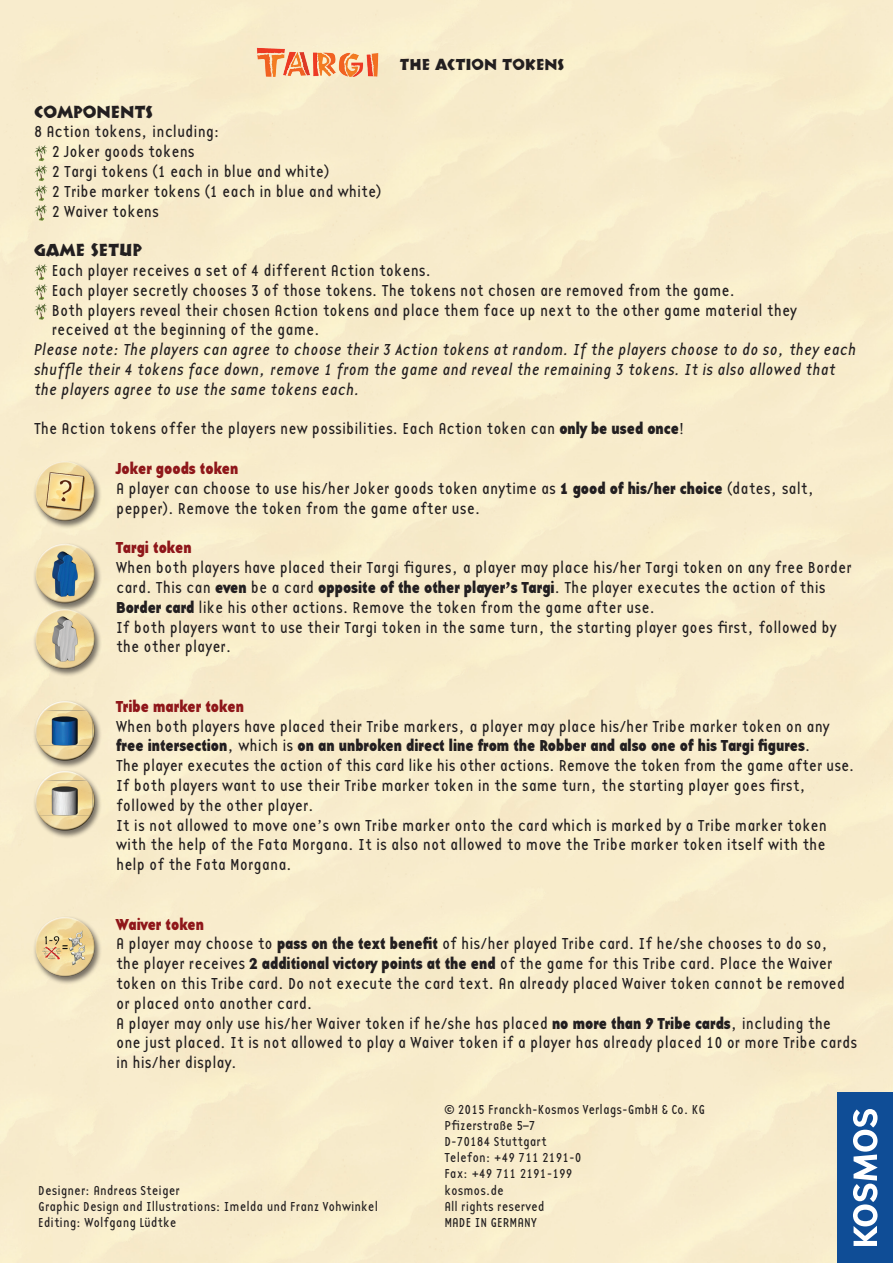
<style>
.page{position:relative;width:893px;height:1263px;background:#f8eccc}
.page>*{position:absolute;margin:0;border:0;box-sizing:border-box;transform-origin:0 0}
.t1{font:16.5px/19.8px "Base Twelve Sans";color:#231f20}
.t2{font:16.5px/19.8px "Base Twelve Sans I";color:#231f20}
.t3{font:16.5px "Base Twelve Sans B";color:#231f20}
.t4{font:16.5px "Base Twelve Sans B";color:#8f171a}
.t5{font:16.5px "P22 Koch Nueland";color:#231f20}
.t6{font:15px "P22 Koch Nueland";color:#231f20}
.t7{font:13.5px/16.2px "Base Twelve Sans";color:#231f20}
.s1{font-family:"Base Twelve Sans B"}
.s2{font-family:"Base Twelve Sans"}
</style>
<div class="page">
<img style="left:237px;top:36px;width:163px;height:54px">
<img style="left:34px;top:145px;width:14px;height:16px">
<img style="left:34px;top:165px;width:14px;height:16px">
<img style="left:34px;top:185px;width:14px;height:16px">
<img style="left:34px;top:204px;width:14px;height:17px">
<img style="left:34px;top:264px;width:14px;height:16px">
<img style="left:34px;top:284px;width:14px;height:16px">
<img style="left:34px;top:303px;width:14px;height:17px">
<div style="left:838px;top:1093px;width:55px;height:170px;background:#0f4d96"></div>
<svg style="left:853px;top:1109px;width:25px;height:137px"></svg>
<div style="left:33px;top:460px;width:68px;height:69px;background:#231f20;opacity:.6"></div>
<svg style="left:34px;top:461px;width:59px;height:45px"></svg>
<div style="left:36px;top:471px;width:61px;height:53px;background:#231f20;opacity:.7"></div>
<div style="left:33px;top:543px;width:68px;height:69px;background:#231f20;opacity:.6"></div>
<svg style="left:34px;top:543px;width:59px;height:45px"></svg>
<div style="left:36px;top:553px;width:61px;height:53px;background:#231f20;opacity:.7"></div>
<div style="left:33px;top:608px;width:68px;height:69px;background:#231f20;opacity:.6"></div>
<svg style="left:34px;top:608px;width:59px;height:45px"></svg>
<div style="left:36px;top:619px;width:61px;height:52px;background:#231f20;opacity:.7"></div>
<div style="left:33px;top:700px;width:68px;height:69px;background:#231f20;opacity:.6"></div>
<svg style="left:34px;top:700px;width:59px;height:45px"></svg>
<div style="left:37px;top:711px;width:60px;height:52px;background:#231f20;opacity:.7"></div>
<div style="left:33px;top:770px;width:68px;height:69px;background:#231f20;opacity:.6"></div>
<svg style="left:34px;top:770px;width:59px;height:45px"></svg>
<div style="left:37px;top:780px;width:60px;height:53px;background:#231f20;opacity:.7"></div>
<div style="left:33px;top:916px;width:68px;height:69px;background:#231f20;opacity:.6"></div>
<svg style="left:34px;top:916px;width:59px;height:45px"></svg>
<div style="left:36px;top:926px;width:61px;height:53px;background:#231f20;opacity:.7"></div>
<p class="t6" style="left:400px;top:55px;width:166px">THE ACTION TOKENS</p>
<p class="t5" style="left:34px;top:102px;width:121px">COMPONENTS</p>
<p class="t1" style="left:52px;top:122px;width:331px;text-indent:-18px">8 Action tokens, including:<br>2 Joker goods tokens<br>2 Targi tokens (1 each in blue and white)<br>2 Tribe marker tokens (1 each in blue and white)<br>2 Waiver tokens</p>
<p class="t5" style="left:34px;top:240px;width:110px">GAME SETUP</p>
<p class="t1" style="left:52px;top:260px;width:747px">Each player receives a set of 4 different Action tokens.<br>Each player secretly chooses 3 of those tokens. The tokens not chosen are removed from the game.<br>Both players reveal their chosen Action tokens and place them face up next to the other game material they received at the beginning of the game.</p>
<p class="t2" style="left:34px;top:339px;width:824px">Please note: The players can agree to choose their 3 Action tokens at random. If the players choose to do so, they each shuffle their 4 tokens face down, remove 1 from the game and reveal the remaining 3 tokens. It is also allowed that the players agree to use the same tokens each.</p>
<p class="t1" style="left:34px;top:419px;width:652px">The Action tokens offer the players new possibilities. Each Action token can <span class="s1">only be used once</span>!</p>
<p class="t4" style="left:116px;top:457px;width:124px">Joker goods token</p>
<p class="t1" style="left:116px;top:478px;width:700px">A player can choose to use his/her Joker goods token anytime as <span class="s1">1 good of his/her choice</span> (dates, salt, pepper). Remove the token from the game after use.</p>
<p class="t4" style="left:116px;top:536px;width:77px">Targi token</p>
<p class="t1" style="left:116px;top:557px;width:737px">When both players have placed their Targi figures, a player may place his/her Targi token on any free Border card. This can <span class="s1">even</span> be a card <span class="s1">opposite of the other player’s Targi</span>. The player executes the action of this <span class="s1">Border card</span> like his other actions. Remove the token from the game after use.<br>If both players want to use their Targi token in the same turn, the starting player goes first, followed by the other player.</p>
<p class="t4" style="left:116px;top:694px;width:129px">Tribe marker token</p>
<p class="t1" style="left:116px;top:716px;width:715px">When both players have placed their Tribe markers, a player may place his/her Tribe marker token on any</p>
<p class="t3" style="left:116px;top:734px;width:696px">free intersection<span class="s2">, which is</span> on an unbroken direct line from the Robber and also one of his Targi figures<span class="s2">.</span></p>
<p class="t1" style="left:116px;top:755px;width:740px">The player executes the action of this card like his other actions. Remove the token from the game after use.<br>If both players want to use their Tribe marker token in the same turn, the starting player goes first, followed by the other player.<br>It is not allowed to move one’s own Tribe marker onto the card which is marked by a Tribe marker token with the help of the Fata Morgana. It is also not allowed to move the Tribe marker token itself with the help of the Fata Morgana.</p>
<p class="t4" style="left:116px;top:912px;width:89px">Waiver token</p>
<p class="t1" style="left:116px;top:933px;width:743px">A player may choose to <span class="s1">pass on the text benefit</span> of his/her played Tribe card. If he/she chooses to do so,<br>the player receives <span class="s1">2 additional victory points at the end</span> of the game for this Tribe card. Place the Waiver token on this Tribe card. Do not execute the card text. An already placed Waiver token cannot be removed or placed onto another card.<br>A player may only use his/her Waiver token if he/she has placed <span class="s1">no more than 9 Tribe cards</span>, including the one just placed. It is not allowed to play a Waiver token if a player has already placed 10 or more Tribe cards in his/her display.</p>
<p class="t7" style="left:38px;top:1181px;width:341px">Designer: Andreas Steiger<br>Graphic Design and Illustrations: Imelda und Franz Vohwinkel<br>Editing: Wolfgang Lüdtke</p>
<p class="t7" style="left:444px;top:1100px;width:263px">© 2015 Franckh-Kosmos Verlags-GmbH &amp; Co. KG<br>Pfizerstraße 5–7<br>D-70184 Stuttgart<br>Telefon: +49 711 2191-0<br>Fax: +49 711 2191-199<br>kosmos.de<br>All rights reserved<br>MADE IN GERMANY</p>
</div>
